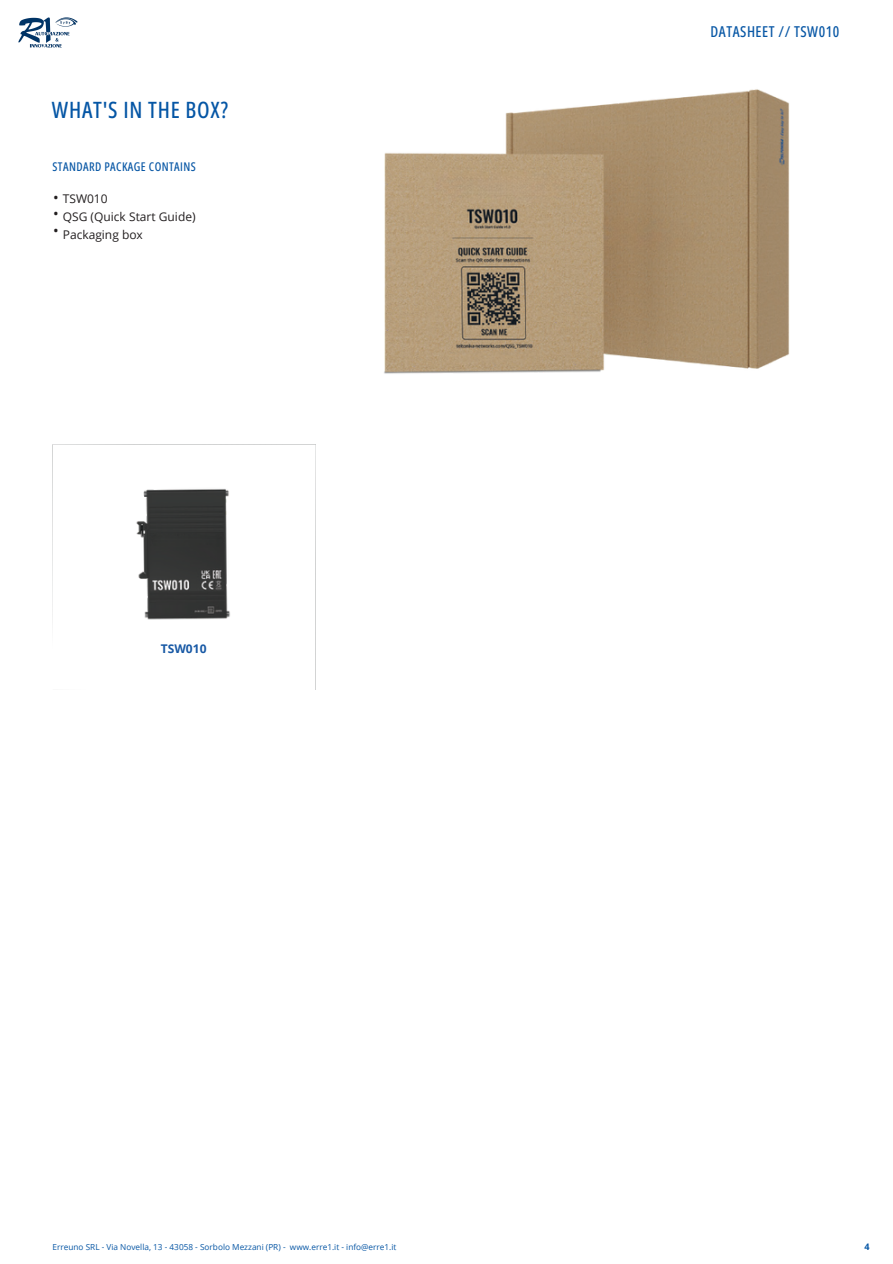
<style>
.page{position:relative;width:893px;height:1264px;background:#fff}
.page>*{position:absolute;margin:0;border:0;box-sizing:border-box;transform-origin:0 0}
.t1{font:500 22.5px "Open Sans Condensed";letter-spacing:.035em;color:#0556a5}
.t2{font:500 15px "Open Sans Condensed";letter-spacing:.035em;color:#0857a5}
.t3{font:15px/16.8px "Open Sans";color:#231f20;text-align:justify}
.t4{font:12px/18px "Open Sans";color:#231f20}
.t5{font:500 12px "Open Sans Condensed";letter-spacing:.035em;color:#0857a5}
.t6{font:700 12px "Open Sans";color:#1859a5}
.t7{font:700 9px "Open Sans";color:#0556a5}
.t8{font:8.25px "Open Sans";color:#0857a5}
</style>
<div class="page">
<svg style="left:52px;top:444px;width:225px;height:179px"></svg>
<img style="left:98px;top:470px;width:170px;height:153px">
<img style="left:277px;top:89px;width:513px;height:421px">
<img style="left:18px;top:17px;width:60px;height:31px">
<h3 class="t1" style="left:52px;top:94px;width:178px">WHAT'S IN THE BOX?</h3>
<h3 class="t5" style="left:53px;top:158px;width:145px">STANDARD PACKAGE CONTAINS</h3>
<p class="t3" style="left:53px;top:188px;width:7px">• • •</p>
<h4 class="t4" style="left:63px;top:189px;width:134px">TSW010<br>QSG (Quick Start Guide)<br>Packaging box</h4>
<p class="t6" style="left:161px;top:640px;width:47px">TSW010</p>
<p class="t8" style="left:53px;top:1241px;width:345px">Erreuno SRL - Via Novella, 13 - 43058 - Sorbolo Mezzani (PR) - www.erre1.it - info@erre1.it</p>
<h1 class="t2" style="left:710px;top:21px;width:130px">DATASHEET // TSW010</h1>
<p class="t7" style="left:864px;top:1240px;width:7px">4</p>
</div>
